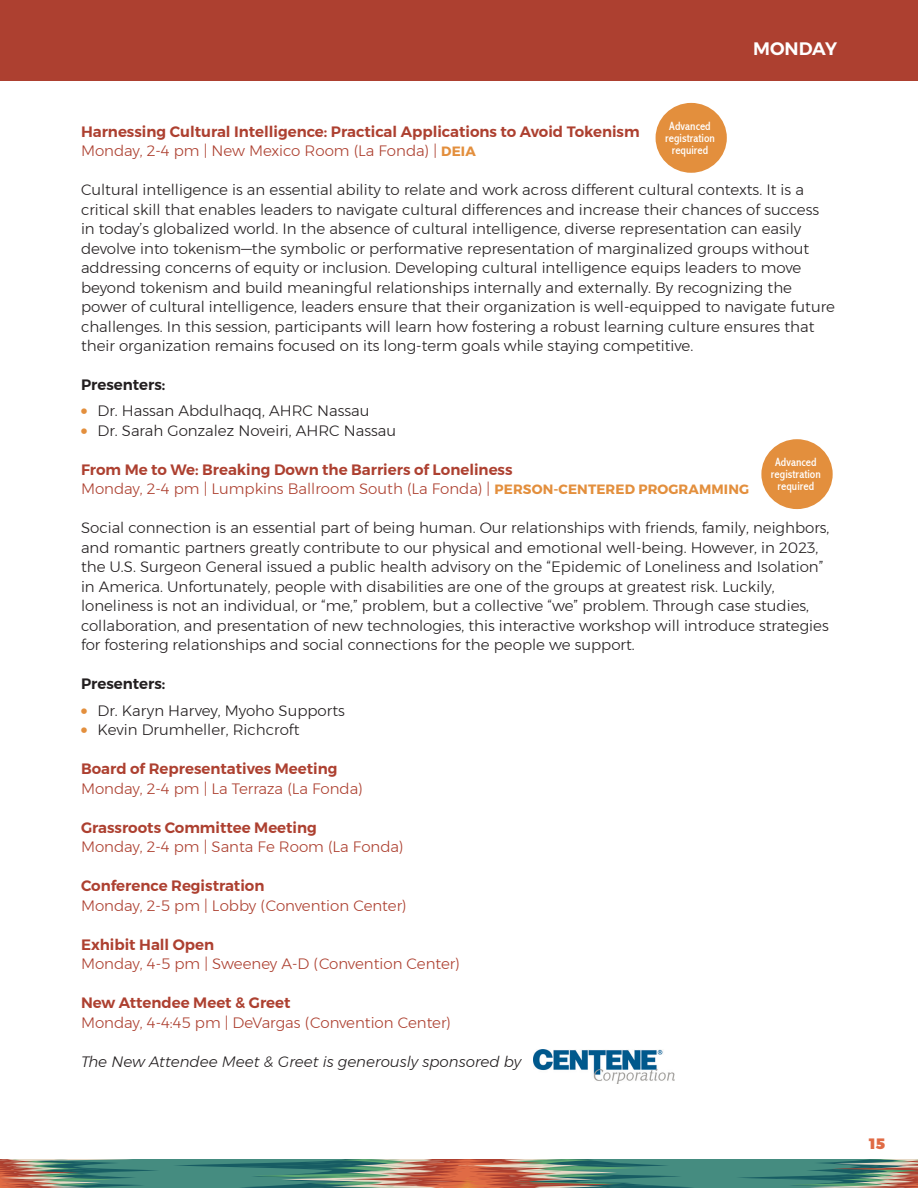
<style>
.page{position:relative;width:918px;height:1188px;background:#fff}
.page>*{position:absolute;margin:0;border:0;box-sizing:border-box;transform-origin:0 0}
.t1{font:600 18px "Montserrat";color:#fff}
.t2{font:300 15px/19.5px "Montserrat";color:#231f20}
.t3{font:300 15px "Montserrat";color:#ad4030}
.t4{font:600 15px "Montserrat";color:#ad4030}
.t5{font:italic 300 15px "Montserrat";color:#231f20}
.t6{font:600 15px "Montserrat";color:#231f20}
.t7{font:900 15px "Montserrat";color:#e06b45}
.t8{font:condensed 12px/12px "Abadi";color:#fff;text-align:center}
.s1{font-weight:700;font-size:13.5px;color:#e38f3d}
</style>
<div class="page">
<svg style="left:0;top:1160px;width:918px;height:28px;background:#688273"></svg>
<div style="left:0;top:0;width:918px;height:81px;background:#ad4030"></div>
<img style="left:534px;top:1049px;width:140px;height:34px">
<div style="left:656px;top:103px;width:71px;height:70px;background:#e38f3d;border-radius:50%"></div>
<div style="left:761px;top:439px;width:72px;height:70px;background:#e38f3d;border-radius:50%"></div>
<p class="t1" style="left:753px;top:35px;width:85px">MONDAY</p>
<p class="t8" style="left:665px;top:120px;width:51px">Advanced registration required</p>
<p class="t4" style="left:81px;top:119px;width:560px">Harnessing Cultural Intelligence: Practical Applications to Avoid Tokenism</p>
<p class="t3" style="left:81px;top:139px;width:396px">Monday, 2-4 pm | New Mexico Room (La Fonda) | <span class="s1">DEIA</span></p>
<p class="t2" style="left:81px;top:180px;width:756px">Cultural intelligence is an essential ability to relate and work across different cultural contexts. It is a critical skill that enables leaders to navigate cultural differences and increase their chances of success in today’s globalized world. In the absence of cultural intelligence, diverse representation can easily devolve into tokenism—the symbolic or performative representation of marginalized groups without addressing concerns of equity or inclusion. Developing cultural intelligence equips leaders to move beyond tokenism and build meaningful relationships internally and externally. By recognizing the power of cultural intelligence, leaders ensure that their organization is well-equipped to navigate future challenges. In this session, participants will learn how fostering a robust learning culture ensures that their organization remains focused on its long-term goals while staying competitive.</p>
<p class="t6" style="left:81px;top:373px;width:86px">Presenters:</p>
<p class="t2" style="left:81px;top:401px;width:290px"><sup>●</sup> Dr. Hassan Abdulhaqq, AHRC Nassau</p>
<p class="t2" style="left:81px;top:421px;width:317px"><sup>●</sup> Dr. Sarah Gonzalez Noveiri, AHRC Nassau</p>
<p class="t4" style="left:81px;top:458px;width:433px">From Me to We: Breaking Down the Barriers of Loneliness</p>
<p class="t3" style="left:81px;top:478px;width:670px">Monday, 2-4 pm | Lumpkins Ballroom South (La Fonda) | <span class="s1">PERSON-CENTERED PROGRAMMING</span></p>
<p class="t2" style="left:81px;top:518px;width:750px">Social connection is an essential part of being human. Our relationships with friends, family, neighbors, and romantic partners greatly contribute to our physical and emotional well-being. However, in 2023, the U.S. Surgeon General issued a public health advisory on the “Epidemic of Loneliness and Isolation” in America. Unfortunately, people with disabilities are one of the groups at greatest risk. Luckily, loneliness is not an individual, or “me,” problem, but a collective “we” problem. Through case studies, collaboration, and presentation of new technologies, this interactive workshop will introduce strategies for fostering relationships and social connections for the people we support.</p>
<p class="t6" style="left:81px;top:672px;width:86px">Presenters:</p>
<p class="t2" style="left:81px;top:700px;width:265px"><sup>●</sup> Dr. Karyn Harvey, Myoho Supports</p>
<p class="t2" style="left:81px;top:720px;width:220px"><sup>●</sup> Kevin Drumheller, Richcroft</p>
<p class="t4" style="left:81px;top:757px;width:258px">Board of Representatives Meeting</p>
<p class="t3" style="left:81px;top:777px;width:283px">Monday, 2-4 pm | La Terraza (La Fonda)</p>
<p class="t4" style="left:81px;top:815px;width:237px">Grassroots Committee Meeting</p>
<p class="t3" style="left:81px;top:835px;width:324px">Monday, 2-4 pm | Santa Fe Room (La Fonda)</p>
<p class="t4" style="left:81px;top:874px;width:185px">Conference Registration</p>
<p class="t3" style="left:81px;top:894px;width:327px">Monday, 2-5 pm | Lobby (Convention Center)</p>
<p class="t4" style="left:81px;top:932px;width:135px">Exhibit Hall Open</p>
<p class="t3" style="left:81px;top:952px;width:380px">Monday, 4-5 pm | Sweeney A-D (Convention Center)</p>
<p class="t4" style="left:81px;top:991px;width:211px">New Attendee Meet &amp; Greet</p>
<p class="t3" style="left:81px;top:1011px;width:372px">Monday, 4-4:45 pm | DeVargas (Convention Center)</p>
<p class="t5" style="left:81px;top:1050px;width:442px">The New Attendee Meet &amp; Greet is generously sponsored by</p>
<p class="t8" style="left:771px;top:456px;width:51px">Advanced registration required</p>
<p class="t7" style="left:870px;top:1131px;width:17px">15</p>
</div>
